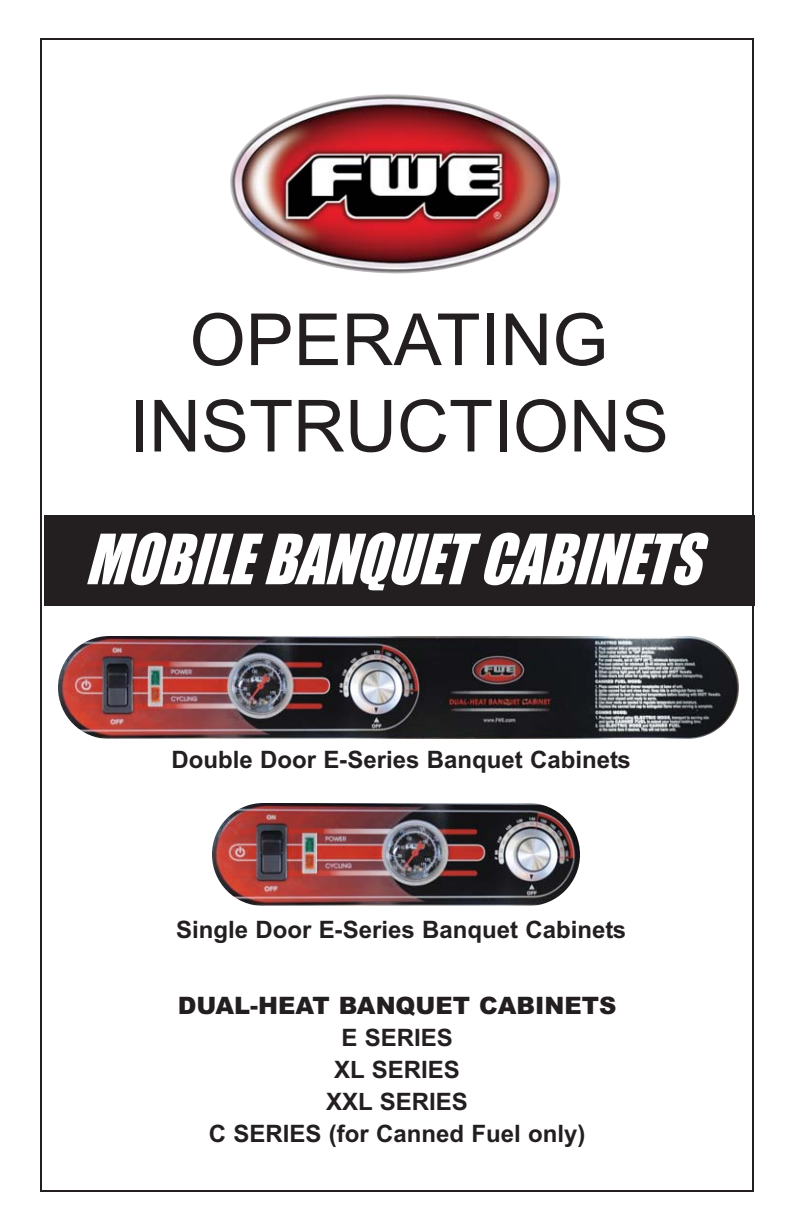
<style>
.page{position:relative;width:792px;height:1224px;background:#fff}
.page>*{position:absolute;margin:0;border:0;box-sizing:border-box;transform-origin:0 0}
.t1{font:72px/86.4px "Arial";color:#231f20;text-align:center}
.t2{font:italic 64px "Impact";color:#fff;scale:.9 1}
.t3{font:700 24px/32px "Arial";color:#231f20;text-align:center}
.t4{font:900 24px "Arial";color:#231f20}
</style>
<div class="page">
<div style="left:44px;top:515px;width:711px;height:91px;background:#231f20"></div>
<img style="left:58px;top:636px;width:681px;height:103px;border-radius:52px">
<img style="left:212px;top:803px;width:368px;height:103px;border-radius:52px">
<img style="left:230px;top:94px;width:331px;height:180px">
<h1 class="t1" style="left:129px;top:297px;width:542px">OPERATING<br>INSTRUCTIONS</h1>
<h2 class="t2" style="left:85px;top:539px;width:684px">MOBILE BANQUET CABINETS</h2>
<p class="t3" style="left:171px;top:746px;width:461px">Double Door E-Series Banquet Cabinets</p>
<p class="t3" style="left:176px;top:916px;width:452px">Single Door E-Series Banquet Cabinets</p>
<p class="t4" style="left:178px;top:992px;width:440px">DUAL-HEAT BANQUET CABINETS</p>
<p class="t3" style="left:209px;top:1024px;width:378px">E SERIES<br>XL SERIES<br>XXL SERIES<br>C SERIES (for Canned Fuel only)</p>
</div>
